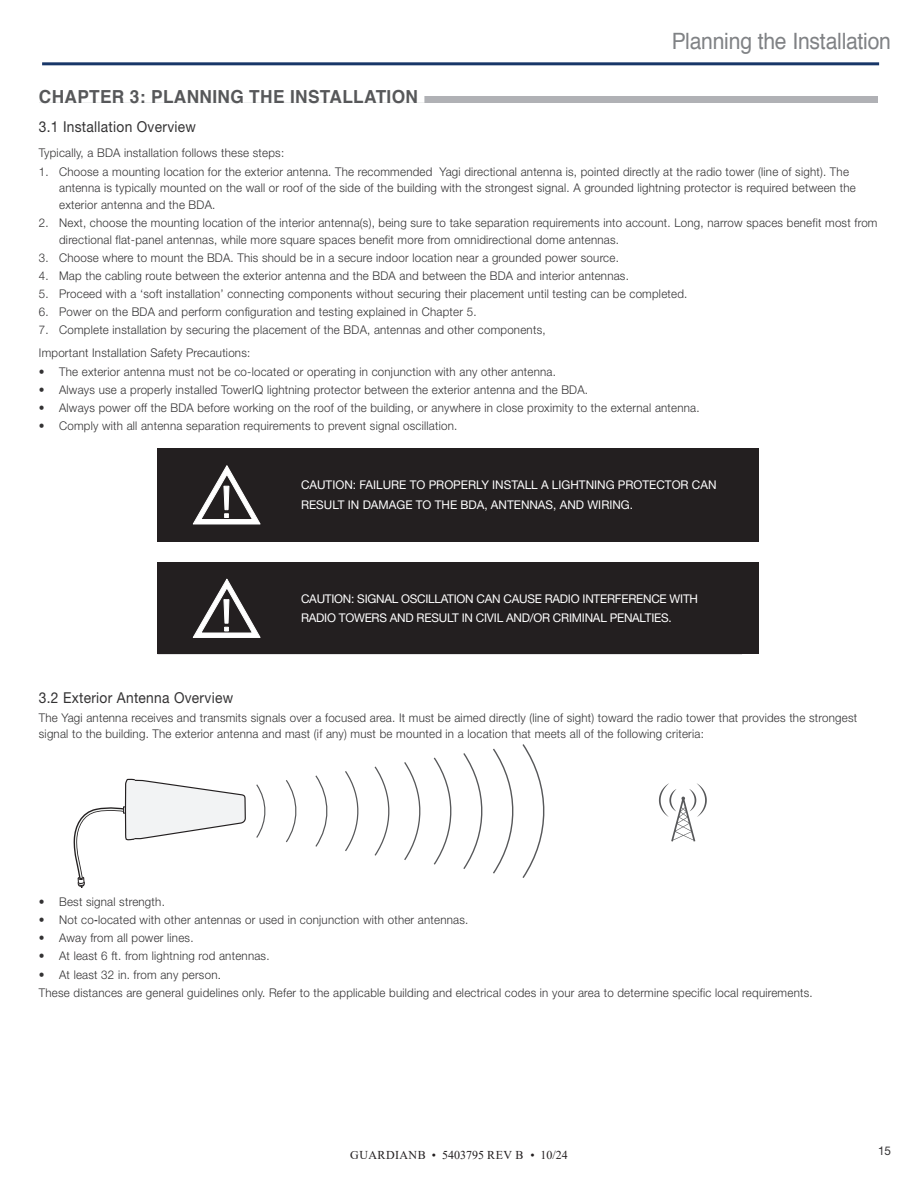
<style>
.page{position:relative;width:918px;height:1188px;background:#fff}
.page>*{position:absolute;margin:0;border:0;box-sizing:border-box;transform-origin:0 0}
.page_header{font:22.5px "Helvetica";letter-spacing:-.01em;color:#808285;scale:.94 1}
.chapter_heading{font:700 18px "Helvetica";letter-spacing:.02em;color:#57585a;scale:.96 1}
.sub-chapter{font:15px "Helvetica Neue LT Std";letter-spacing:.02em;color:#333233;scale:.92 1}
.Body_Text_-_Left{font:300 12px/16.5px "Helvetica Neue LT Std";letter-spacing:.02em;color:#333233;scale:.96 1}
.t1{font:12px/19.5px "Helvetica Neue LT Std";letter-spacing:-.02em;color:#fff}
.t2{font:12px/19.5px "Helvetica Neue LT Std";color:#fff}
.t3{font:12px "Times New Roman";letter-spacing:.035em;color:#231f20}
.t4{font:12px "Helvetica Neue LT Std";color:#333233}
.s1{font-family:"Helvetica";font-weight:400}
</style>
<div class="page">
<hr style="left:42px;top:62px;width:837px;height:3px;background:#183668">
<div style="left:39px;top:96px;width:839px;height:7px;background:#b0b1b5"></div>
<div style="left:39px;top:89px;width:385px;height:14px;background:#fff"></div>
<div style="left:158px;top:448px;width:601px;height:94px;background:#231f20"></div>
<svg style="left:193px;top:465px;width:68px;height:60px"></svg>
<div style="left:158px;top:562px;width:601px;height:92px;background:#231f20"></div>
<svg style="left:193px;top:578px;width:68px;height:60px"></svg>
<svg style="left:75px;top:778px;width:171px;height:110px"></svg>
<svg style="left:463px;top:744px;width:82px;height:134px"></svg>
<svg style="left:433px;top:757px;width:19px;height:108px"></svg>
<svg style="left:404px;top:762px;width:17px;height:98px"></svg>
<svg style="left:374px;top:766px;width:16px;height:90px"></svg>
<svg style="left:345px;top:771px;width:14px;height:80px"></svg>
<svg style="left:315px;top:775px;width:13px;height:72px"></svg>
<svg style="left:286px;top:780px;width:11px;height:63px"></svg>
<svg style="left:256px;top:784px;width:10px;height:54px"></svg>
<svg style="left:659px;top:783px;width:48px;height:59px"></svg>
<p class="page_header" style="left:672px;top:24px;width:235px">Planning the Installation</p>
<p class="chapter_heading" style="left:39px;top:82px;width:396px">CHAPTER 3: PLANNING THE INSTALLATION</p>
<p class="sub-chapter" style="left:39px;top:118px;width:172px">3.1 Installation Overview</p>
<p class="Body_Text_-_Left" style="left:39px;top:144px;width:257px">Typically, a BDA installation follows these steps:</p>
<p class="Body_Text_-_Left" style="left:59px;top:163px;width:831px;text-indent:-20px">1. Choose a mounting location for the exterior antenna. The recommended Yagi directional antenna is, pointed directly at the radio tower (line of sight). The antenna is typically mounted on the wall or roof of the side of the building with the strongest signal. A grounded lightning protector is required between the exterior antenna and the BDA.</p>
<p class="Body_Text_-_Left" style="left:59px;top:214px;width:854px;text-indent:-20px">2. Next, choose the mounting location of the interior antenna(s), being sure to take separation requirements into account. Long, narrow spaces benefit most from directional flat-panel antennas, while more square spaces benefit more from omnidirectional dome antennas.</p>
<p class="Body_Text_-_Left" style="left:39px;top:249px;width:606px">3. Choose where to mount the BDA. This should be in a secure indoor location near a grounded power source.</p>
<p class="Body_Text_-_Left" style="left:39px;top:267px;width:616px">4. Map the cabling route between the exterior antenna and the BDA and between the BDA and interior antennas.</p>
<p class="Body_Text_-_Left" style="left:39px;top:285px;width:677px">5. Proceed with a ‘soft installation’ connecting components without securing their placement until testing can be completed.</p>
<p class="Body_Text_-_Left" style="left:39px;top:303px;width:457px">6. Power on the BDA and perform configuration and testing explained in Chapter 5.</p>
<p class="Body_Text_-_Left" style="left:39px;top:321px;width:529px">7. Complete installation by securing the placement of the BDA, antennas and other components,</p>
<p class="Body_Text_-_Left" style="left:39px;top:344px;width:222px">Important Installation Safety Precautions:</p>
<p class="Body_Text_-_Left" style="left:39px;top:363px;width:540px">• The exterior antenna must not be co-located or operating in conjunction with any other antenna.</p>
<p class="Body_Text_-_Left" style="left:39px;top:381px;width:574px">• Always use a properly installed TowerIQ lightning protector between the exterior antenna and the BDA.</p>
<p class="Body_Text_-_Left" style="left:39px;top:400px;width:690px">• Always power off the BDA before working on the roof of the building, or anywhere in close proximity to the external antenna.</p>
<p class="Body_Text_-_Left" style="left:39px;top:418px;width:437px">• Comply with all antenna separation requirements to prevent signal oscillation.</p>
<p class="t2" style="left:301px;top:475px;width:417px">CAUTION: FAILURE TO PROPERLY INSTALL A LIGHTNING PROTECTOR CAN<br>RESULT IN DAMAGE TO THE BDA, ANTENNAS, AND WIRING.</p>
<p class="t1" style="left:301px;top:589px;width:399px">CAUTION: SIGNAL OSCILLATION CAN CAUSE RADIO INTERFERENCE WITH<br>RADIO TOWERS AND RESULT IN CIVIL AND/OR CRIMINAL PENALTIES.</p>
<p class="sub-chapter" style="left:39px;top:688px;width:213px">3.2 Exterior Antenna Overview</p>
<p class="Body_Text_-_Left" style="left:39px;top:709px;width:854px">The Yagi antenna receives and transmits signals over a focused area. It must be aimed directly (line of sight) toward the radio tower that provides the strongest signal to the building. The exterior antenna and mast (if any) must be mounted in a location that meets all of the following criteria:</p>
<p class="Body_Text_-_Left" style="left:39px;top:893px;width:133px">• Best signal strength.</p>
<p class="Body_Text_-_Left" style="left:39px;top:911px;width:449px">• Not co<span class="s1">-</span>located with other antennas or used in conjunction with other antennas.</p>
<p class="Body_Text_-_Left" style="left:39px;top:930px;width:163px">• Away from all power lines.</p>
<p class="Body_Text_-_Left" style="left:39px;top:948px;width:242px">• At least 6 ft. from lightning rod antennas.</p>
<p class="Body_Text_-_Left" style="left:39px;top:966px;width:191px">• At least 32 in. from any person<span class="s1">.</span></p>
<p class="Body_Text_-_Left" style="left:39px;top:984px;width:808px">These distances are general guidelines only. Refer to the applicable building and electrical codes in your area to determine specific local requirements.</p>
<p class="t3" style="left:350px;top:1147px;width:219px">GUARDIANB • 5403795 REV B • 10/24</p>
<p class="t4" style="left:878px;top:1143px;width:14px">15</p>
</div>
